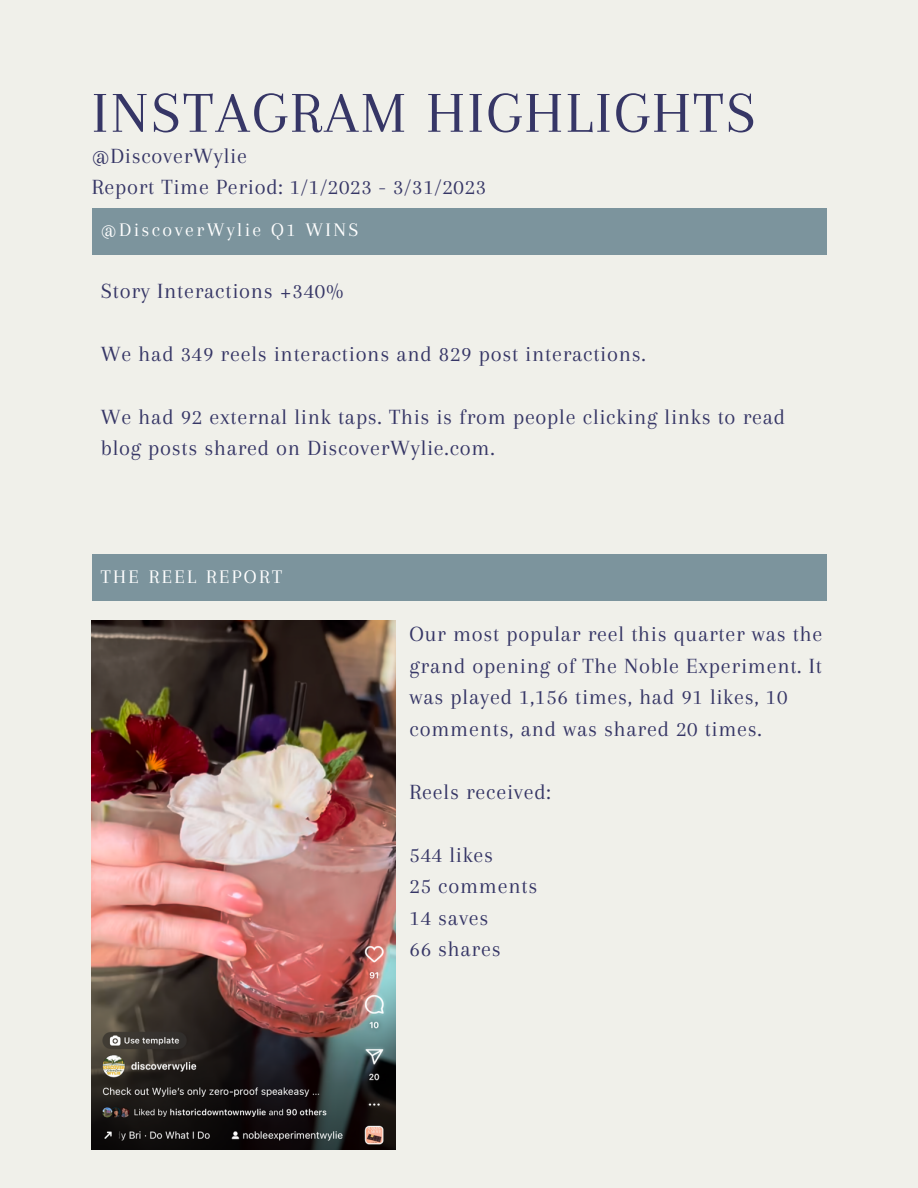
<style>
.page{position:relative;width:918px;height:1188px;background:#f0f0ea}
.page>*{position:absolute;margin:0;border:0;box-sizing:border-box;transform-origin:0 0}
.t1{font:60px "Arapey";letter-spacing:.04em;color:#363666}
.t2{font:22.5px/31.5px "Arapey";letter-spacing:.035em;color:#363666}
.t3{font:19.95px "Arapey";letter-spacing:.12em;color:#fff}
</style>
<div class="page">
<div style="left:92px;top:208px;width:734px;height:46px;background:#7c949d"></div>
<img style="left:92px;top:621px;width:304px;height:529px">
<div style="left:92px;top:555px;width:734px;height:46px;background:#7c949d"></div>
<h1 class="t1" style="left:92px;top:80px;width:665px">INSTAGRAM HIGHLIGHTS</h1>
<p class="t2" style="left:92px;top:140px;width:396px">@DiscoverWylie<br>Report Time Period: 1/1/2023 - 3/31/2023</p>
<p class="t3" style="left:101px;top:218px;width:259px">@DiscoverWylie Q1 WINS</p>
<p class="t2" style="left:101px;top:275px;width:244px">Story Interactions +340%</p>
<p class="t2" style="left:101px;top:338px;width:546px">We had 349 reels interactions and 829 post interactions.</p>
<p class="t2" style="left:101px;top:401px;width:686px">We had 92 external link taps. This is from people clicking links to read blog posts shared on DiscoverWylie.com.</p>
<p class="t3" style="left:101px;top:565px;width:183px">THE REEL REPORT</p>
<p class="t2" style="left:410px;top:618px;width:414px">Our most popular reel this quarter was the grand opening of The Noble Experiment. It was played 1,156 times, had 91 likes, 10 comments, and was shared 20 times.</p>
<p class="t2" style="left:410px;top:776px;width:143px">Reels received:</p>
<p class="t2" style="left:410px;top:839px;width:129px">544 likes<br>25 comments<br>14 saves<br>66 shares</p>
</div>
